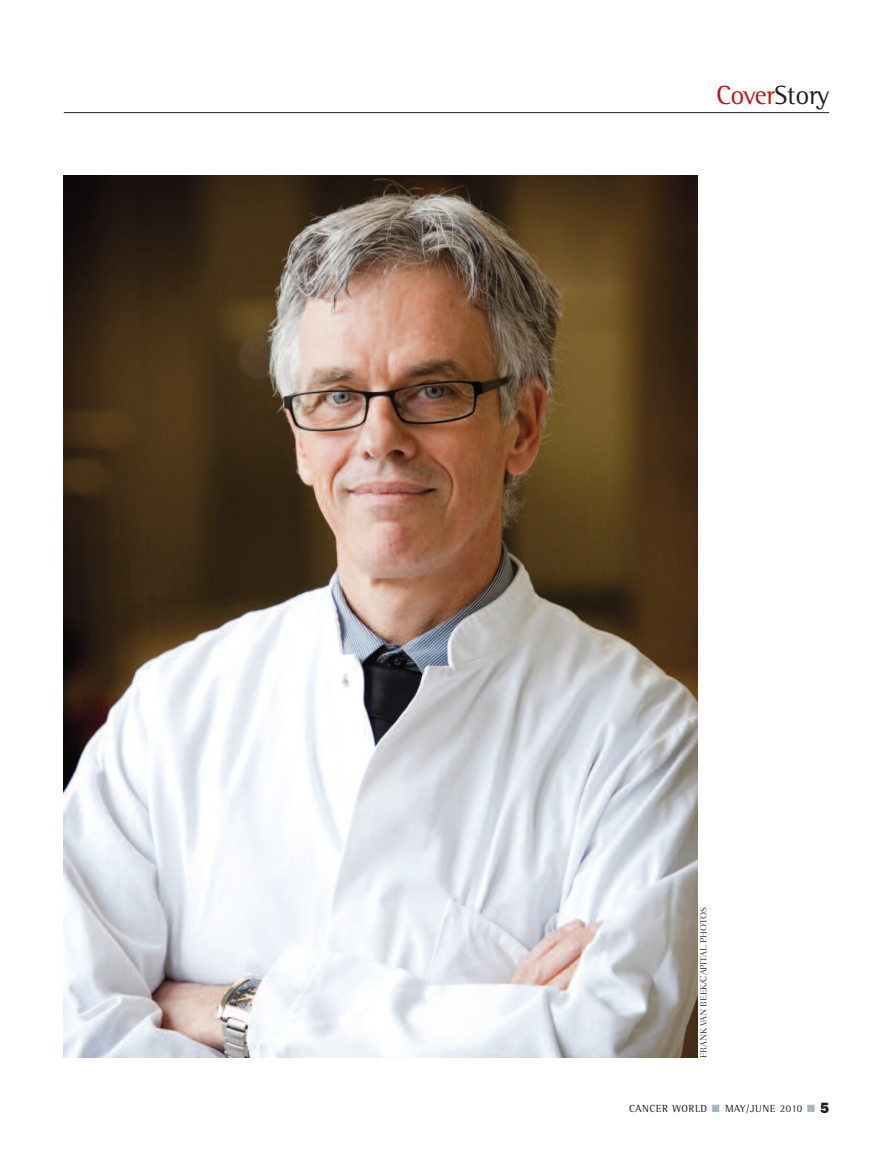
<style>
.page{position:relative;width:893px;height:1149px;background:#fff}
.page>*{position:absolute;margin:0;border:0;box-sizing:border-box;transform-origin:0 0}
.t1{font:27px "Rotis Semi Serif";letter-spacing:-.015em;color:#c4121a}
.t2{font:10.5px "Rotis Semi Serif";letter-spacing:.05em;color:#231f20}
.t3{font:300 9px "Fairfield LH";letter-spacing:-.015em;color:#231f20}
.s1{color:#231f20}
.s2{color:#a8b6be}
.s3{font-family:"Franklin Gothic";font-weight:800;font-size:15px}
</style>
<div class="page">
<hr style="left:64px;top:112px;width:765px;height:1px;background:#231f20">
<img style="left:64px;top:175px;width:633px;height:882px">
<h1 class="t1" style="left:716px;top:86px;width:115px">Cover<span class="s1">Story</span></h1>
<p class="t3" style="left:700px;top:1057px;width:152px;rotate:-90deg">FRANK VAN BEEK/CAPITAL PHOTOS</p>
<p class="t2" style="left:629px;top:1104px;width:202px">CANCER WORLD <span class="s2">■</span> MAY/JUNE 2010 <span class="s2">■</span> <span class="s3">5</span></p>
</div>
